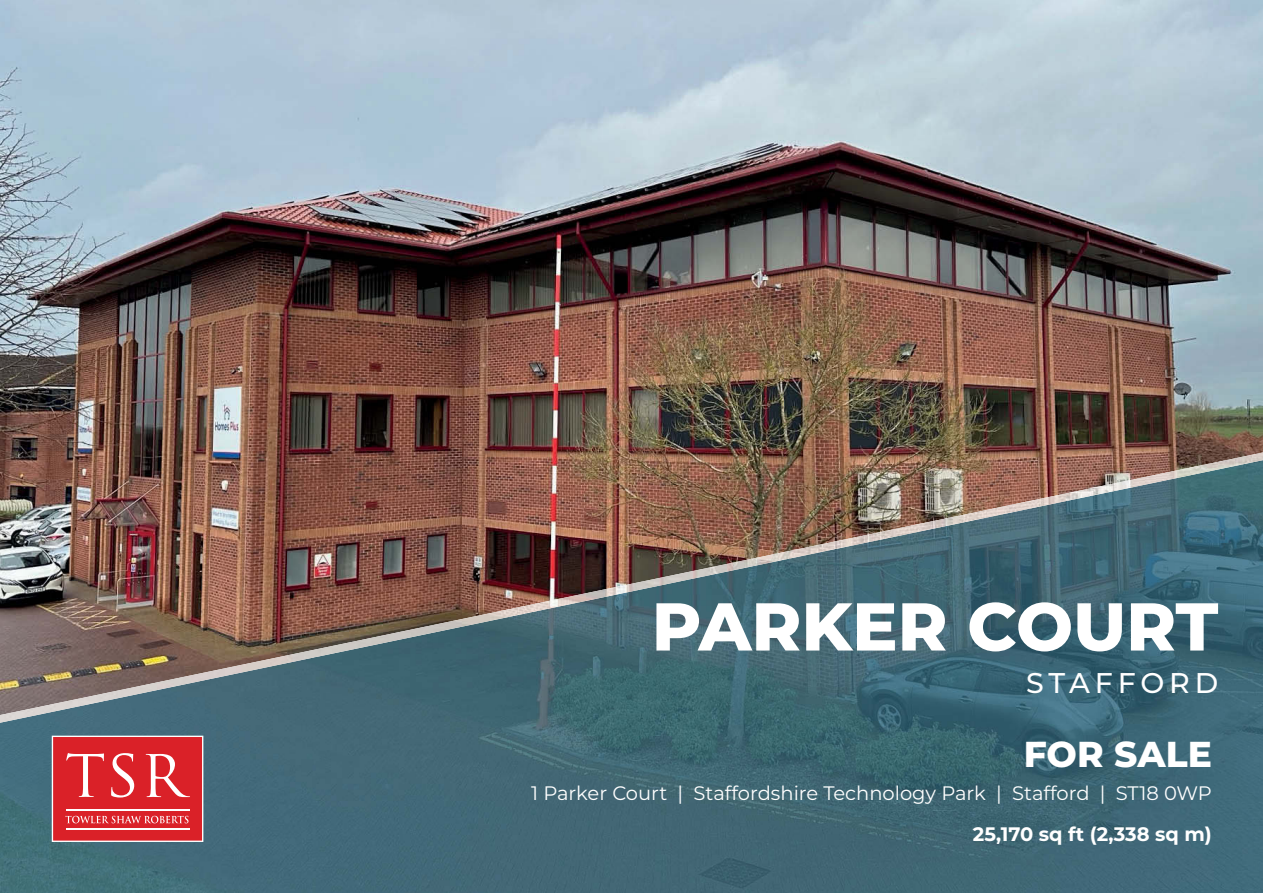
<style>
.page{position:relative;width:1263px;height:893px;background:#fff}
.page>*{position:absolute;margin:0;border:0;box-sizing:border-box;transform-origin:0 0}
.t1{font:800 67.5px "Montserrat";color:#fff}
.t2{font:800 36px "Montserrat";color:#fff}
.t3{font:500 28.5px "Montserrat";letter-spacing:.17em;color:#fff}
.t4{font:19.5px "Montserrat";color:#fff}
.t5{font:700 19.5px "Montserrat";color:#fff}
</style>
<div class="page">
<img style="left:0;top:0;width:1263px;height:452px">
<img style="left:1000px;top:723px;width:263px;height:170px">
<img style="left:790px;top:723px;width:210px;height:170px">
<img style="left:526px;top:723px;width:264px;height:170px">
<div style="left:316px;top:723px;width:210px;height:170px;background:#436877"></div>
<div style="left:105px;top:723px;width:211px;height:170px;background:#436a7a"></div>
<img style="left:0;top:723px;width:105px;height:170px">
<img style="left:0;top:452px;width:1263px;height:271px">
<div style="left:52px;top:736px;width:151px;height:105px;background:#da2128"></div>
<div style="left:52px;top:736px;width:151px;height:106px;border:1px solid #fff"></div>
<svg style="left:65px;top:816px;width:123px;height:7px"></svg>
<hr style="left:66px;top:809px;width:123px;height:1px;background:#fff">
<hr style="left:66px;top:829px;width:123px;height:1px;background:#fff">
<svg style="left:66px;top:753px;width:38px;height:44px"></svg>
<svg style="left:111px;top:753px;width:23px;height:44px"></svg>
<svg style="left:146px;top:754px;width:44px;height:43px"></svg>
<h1 class="t1" style="left:652px;top:577px;width:568px">PARKER COURT</h1>
<h3 class="t3" style="left:1026px;top:662px;width:194px">STAFFORD</h3>
<h2 class="t2" style="left:1024px;top:728px;width:190px">FOR SALE</h2>
<p class="t4" style="left:531px;top:780px;width:682px">1 Parker Court | Staffordshire Technology Park | Stafford | ST18 0WP</p>
<p class="t5" style="left:973px;top:820px;width:240px">25,170 sq ft (2,338 sq m)</p>
</div>
